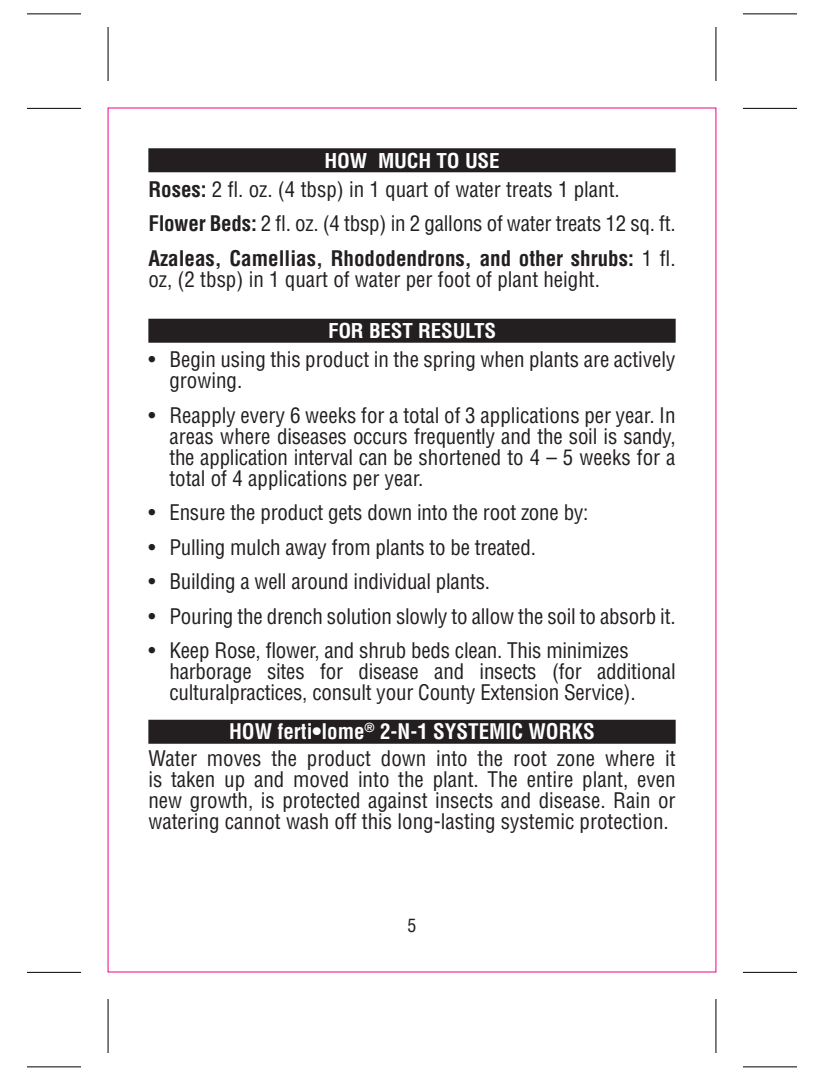
<style>
.page{position:relative;width:824px;height:1080px;background:#fff}
.page>*{position:absolute;margin:0;border:0;box-sizing:border-box;transform-origin:0 0}
.body_text{font:condensed 21px/21px "Helvetica LT Std";letter-spacing:-.01em;color:#231f20}
.body_text-2{font:700 condensed 21px "Helvetica LT Std";color:#fff}
.HEADING{font:700 condensed 20.1px "Helvetica LT Std";letter-spacing:-.01em;color:#fff;scale:1.05 1}
.t1{font:condensed 18px "Helvetica LT Std";color:#231f20}
.s1{font-weight:700}
</style>
<div class="page">
<hr style="left:27px;top:108px;width:54px;height:1px;background:#000">
<hr style="left:27px;top:13px;width:54px;height:1px;background:#000">
<hr style="left:742px;top:108px;width:54px;height:1px;background:#000">
<hr style="left:742px;top:13px;width:54px;height:1px;background:#000">
<hr style="left:27px;top:972px;width:54px;height:1px;background:#000">
<hr style="left:27px;top:1066px;width:54px;height:1px;background:#000">
<hr style="left:742px;top:972px;width:54px;height:1px;background:#000">
<hr style="left:742px;top:1066px;width:54px;height:1px;background:#000">
<hr style="left:107px;top:27px;width:2px;height:54px;background:#000">
<hr style="left:107px;top:999px;width:2px;height:54px;background:#000">
<hr style="left:715px;top:27px;width:1px;height:54px;background:#000">
<hr style="left:715px;top:999px;width:1px;height:54px;background:#000">
<div style="left:148px;top:148px;width:527px;height:24px;background:#231f20"></div>
<div style="left:148px;top:319px;width:527px;height:24px;background:#231f20"></div>
<div style="left:148px;top:720px;width:527px;height:24px;background:#231f20"></div>
<p class="HEADING" style="left:324px;top:148px;width:168px">HOW MUCH TO USE</p>
<p class="body_text" style="left:148px;top:178px;width:473px"><span class="s1">Roses:</span> 2 fl. oz. (4 tbsp) in 1 quart of water treats 1 plant.</p>
<p class="body_text" style="left:148px;top:213px;width:528px"><span class="s1">Flower Beds:</span> 2 fl. oz. (4 tbsp) in 2 gallons of water treats 12 sq. ft.</p>
<p class="body_text" style="left:148px;top:247px;width:528px"><span class="s1">Azaleas, Camellias, Rhododendrons, and other shrubs:</span> 1 fl. oz, (2 tbsp) in 1 quart of water per foot of plant height.</p>
<p class="HEADING" style="left:328px;top:318px;width:161px">FOR BEST RESULTS</p>
<p class="body_text" style="left:169px;top:349px;width:507px;text-indent:-21px">• Begin using this product in the spring when plants are actively growing.</p>
<p class="body_text" style="left:169px;top:404px;width:507px;text-align:justify;text-indent:-21px">• Reapply every 6 weeks for a total of 3 applications per year. In areas where diseases occurs frequently and the soil is sandy, the application interval can be shortened to 4 – 5 weeks for a total of 4 applications per year.</p>
<p class="body_text" style="left:148px;top:502px;width:441px">• Ensure the product gets down into the root zone by:</p>
<p class="body_text" style="left:148px;top:536px;width:389px">• Pulling mulch away from plants to be treated.</p>
<p class="body_text" style="left:148px;top:571px;width:343px">• Building a well around individual plants.</p>
<p class="body_text" style="left:148px;top:605px;width:528px">• Pouring the drench solution slowly to allow the soil to absorb it.</p>
<p class="body_text" style="left:169px;top:640px;width:508px;text-indent:-21px">• Keep Rose, flower, and shrub beds clean. This minimizes harborage sites for disease and insects (for additional culturalpractices, consult your County Extension Service).</p>
<p class="body_text-2" style="left:229px;top:718px;width:367px">HOW ferti•lome<sup>®</sup> 2-N-1 SYSTEMIC WORKS</p>
<p class="body_text" style="left:148px;top:748px;width:528px;text-align:justify">Water moves the product down into the root zone where it is taken up and moved into the plant. The entire plant, even new growth, is protected against insects and disease. Rain or watering cannot wash off this long-lasting systemic protection.</p>
<p class="t1" style="left:407px;top:914px;width:10px">5</p>
</div>
